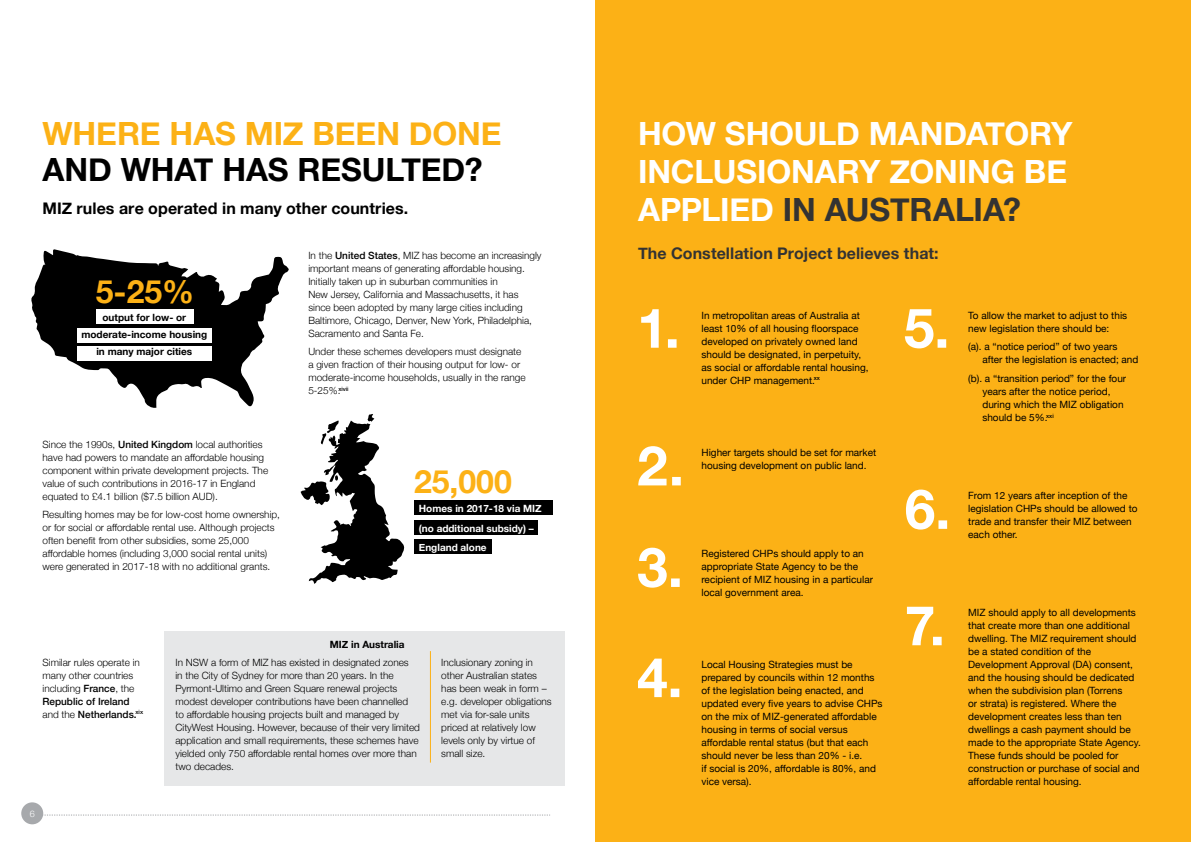
<style>
.page{position:relative;width:1191px;height:842px;background:#fff}
.page>*{position:absolute;margin:0;border:0;box-sizing:border-box;transform-origin:0 0}
.t1{font:700 32px/38.4px "Helvetica Neue";letter-spacing:-.005em;color:#fff}
.t2{font:700 32px "Helvetica Neue";letter-spacing:-.005em;color:#fcb116}
.t3{font:700 32px "Helvetica Neue";letter-spacing:-.005em;color:#000}
.t4{font:700 32px "Helvetica Neue";letter-spacing:-.005em;color:#333}
.t5{font:700 16px "Helvetica Neue";letter-spacing:.005em;color:#000}
.t6{font:700 16px "Helvetica Neue";letter-spacing:.005em;color:#333}
.t7{font:300 10px/13px "Helvetica Neue";color:#000}
.t8{font:10px/13px "Helvetica Neue";color:#000}
.t9{font:700 10px/17px "Helvetica Neue";color:#000;text-align:center}
.t10{font:700 10px/19.6px "Helvetica Neue";color:#fff}
.t11{font:300 9px "Helvetica Neue";color:#fff}
.s1{color:#fff}
.s2{font-weight:500}
</style>
<div class="page">
<div style="left:21px;top:802px;width:22px;height:22px;background:#a7a9ac;border-radius:50%"></div>
<svg style="left:43px;top:815px;width:507px;height:1px"></svg>
<div style="left:164px;top:631px;width:401px;height:154px;background:#e6e7e8"></div>
<div style="left:595px;top:0;width:596px;height:842px;background:#fcb116"></div>
<svg style="left:906px;top:490px;width:41px;height:40px"></svg>
<svg style="left:907px;top:607px;width:34px;height:38px"></svg>
<div style="left:414px;top:500px;width:139px;height:15px;background:#000"></div>
<div style="left:414px;top:520px;width:124px;height:15px;background:#000"></div>
<div style="left:414px;top:539px;width:77px;height:15px;background:#000"></div>
<svg style="left:31px;top:249px;width:258px;height:159px;fill:#000"></svg>
<div style="left:97px;top:309px;width:97px;height:15px;background:#fff"></div>
<div style="left:77px;top:328px;width:135px;height:15px;background:#fff"></div>
<div style="left:77px;top:346px;width:135px;height:15px;background:#fff"></div>
<hr style="left:430px;top:651px;width:1px;height:112px;background:#fcb116">
<svg style="left:300px;top:414px;width:104px;height:170px"></svg>
<svg style="left:641px;top:309px;width:35px;height:39px"></svg>
<svg style="left:638px;top:446px;width:43px;height:39px"></svg>
<svg style="left:638px;top:548px;width:41px;height:40px"></svg>
<svg style="left:638px;top:659px;width:41px;height:38px"></svg>
<svg style="left:905px;top:309px;width:41px;height:39px"></svg>
<h1 class="t2" style="left:43px;top:108px;width:460px">WHERE HAS MIZ BEEN DONE</h1>
<h1 class="t3" style="left:43px;top:144px;width:442px">AND WHAT HAS RESULTED?</h1>
<h1 class="t1" style="left:638px;top:115px;width:436px">HOW SHOULD MANDATORY<br>INCLUSIONARY ZONING BE</h1>
<h2 class="t5" style="left:43px;top:196px;width:367px">MIZ rules are operated in many other countries.</h2>
<h1 class="t4" style="left:638px;top:185px;width:384px"><span class="s1">APPLIED</span> IN AUSTRALIA?</h1>
<h2 class="t6" style="left:638px;top:241px;width:302px">The Constellation Project believes that:</h2>
<p class="t7" style="left:308px;top:248px;width:235px">In the <span class="s2">United States</span>, MIZ has become an increasingly important means of generating affordable housing.<br>Initially taken up in suburban communities in<br>New Jersey, California and Massachusetts, it has since been adopted by many large cities including Baltimore, Chicago, Denver, New York, Philadelphia, Sacramento and Santa Fe.</p>
<p class="t7" style="left:308px;top:344px;width:219px">Under these schemes developers must designate a given fraction of their housing output for low- or moderate-income households, usually in the range 5-25%.<sup>xivii</sup></p>
<h1 class="t2" style="left:96px;top:267px;width:100px">5-25%</h1>
<p class="t9" style="left:81px;top:309px;width:127px">output for low- or moderate-income housing in many major cities</p>
<p class="t8" style="left:701px;top:309px;width:169px">In metropolitan areas of Australia at least 10% of all housing floorspace developed on privately owned land should be designated, in perpetuity, as social or affordable rental housing, under CHP management.<sup>xx</sup></p>
<p class="t8" style="left:968px;top:309px;width:160px">To allow the market to adjust to this new legislation there should be:</p>
<p class="t8" style="left:982px;top:341px;width:157px;text-indent:-14px">(a). a “notice period” of two years after the legislation is enacted; and</p>
<p class="t8" style="left:982px;top:373px;width:145px;text-indent:-14px">(b). a “transition period” for the four years after the notice period, during which the MIZ obligation should be 5%.<sup>xxi</sup></p>
<p class="t7" style="left:43px;top:437px;width:227px">Since the 1990s, <span class="s2">United Kingdom</span> local authorities have had powers to mandate an affordable housing component within private development projects. The value of such contributions in 2016-17 in England equated to £4.1 billion ($7.5 billion AUD).</p>
<p class="t7" style="left:43px;top:507px;width:239px">Resulting homes may be for low-cost home ownership, or for social or affordable rental use. Although projects often benefit from other subsidies, some 25,000 affordable homes (including 3,000 social rental units) were generated in 2017-18 with no additional grants.</p>
<h1 class="t2" style="left:414px;top:456px;width:99px">25,000</h1>
<p class="t10" style="left:419px;top:499px;width:124px">Homes in 2017-18 via MIZ (no additional subsidy) –</p>
<p class="t10" style="left:419px;top:537px;width:69px">England alone</p>
<p class="t9" style="left:330px;top:636px;width:76px">MIZ in Australia</p>
<p class="t7" style="left:43px;top:655px;width:102px">Similar rules operate in many other countries including <span class="s2">France</span>, the<br><span class="s2">Republic of Ireland </span>and the <span class="s2">Netherlands.</span><sup>xix</sup></p>
<p class="t7" style="left:175px;top:655px;width:246px">In NSW a form of MIZ has existed in designated zones<br>in the City of Sydney for more than 20 years. In the Pyrmont-Ultimo and Green Square renewal projects modest developer contributions have been channelled<br>to affordable housing projects built and managed by CityWest Housing. However, because of their very limited application and small requirements, these schemes have yielded only 750 affordable rental homes over more than two decades.</p>
<p class="t11" style="left:30px;top:806px;width:7px">6</p>
<p class="t7" style="left:441px;top:655px;width:112px">Inclusionary zoning in other Australian states has been weak in form – e.g. developer obligations met via for-sale units priced at relatively low levels only by virtue of small size.</p>
<p class="t8" style="left:701px;top:446px;width:176px">Higher targets should be set for market housing development on public land.</p>
<p class="t8" style="left:701px;top:548px;width:173px">Registered CHPs should apply to an appropriate State Agency to be the recipient of MIZ housing in a particular local government area.</p>
<p class="t8" style="left:701px;top:659px;width:183px">Local Housing Strategies must be prepared by councils within 12 months of the legislation being enacted, and updated every five years to advise CHPs on the mix of MIZ-generated affordable housing in terms of social versus affordable rental status (but that each should never be less than 20% - i.e.<br>if social is 20%, affordable is 80%, and vice versa).</p>
<p class="t8" style="left:968px;top:490px;width:171px">From 12 years after inception of the legislation CHPs should be allowed to trade and transfer their MIZ between each other.</p>
<p class="t8" style="left:968px;top:607px;width:174px">MIZ should apply to all developments that create more than one additional dwelling. The MIZ requirement should be a stated condition of the Development Approval (DA) consent, and the housing should be dedicated when the subdivision plan (Torrens<br>or strata) is registered. Where the development creates less than ten dwellings a cash payment should be made to the appropriate State Agency.<br>These funds should be pooled for construction or purchase of social and affordable rental housing.</p>
</div>
